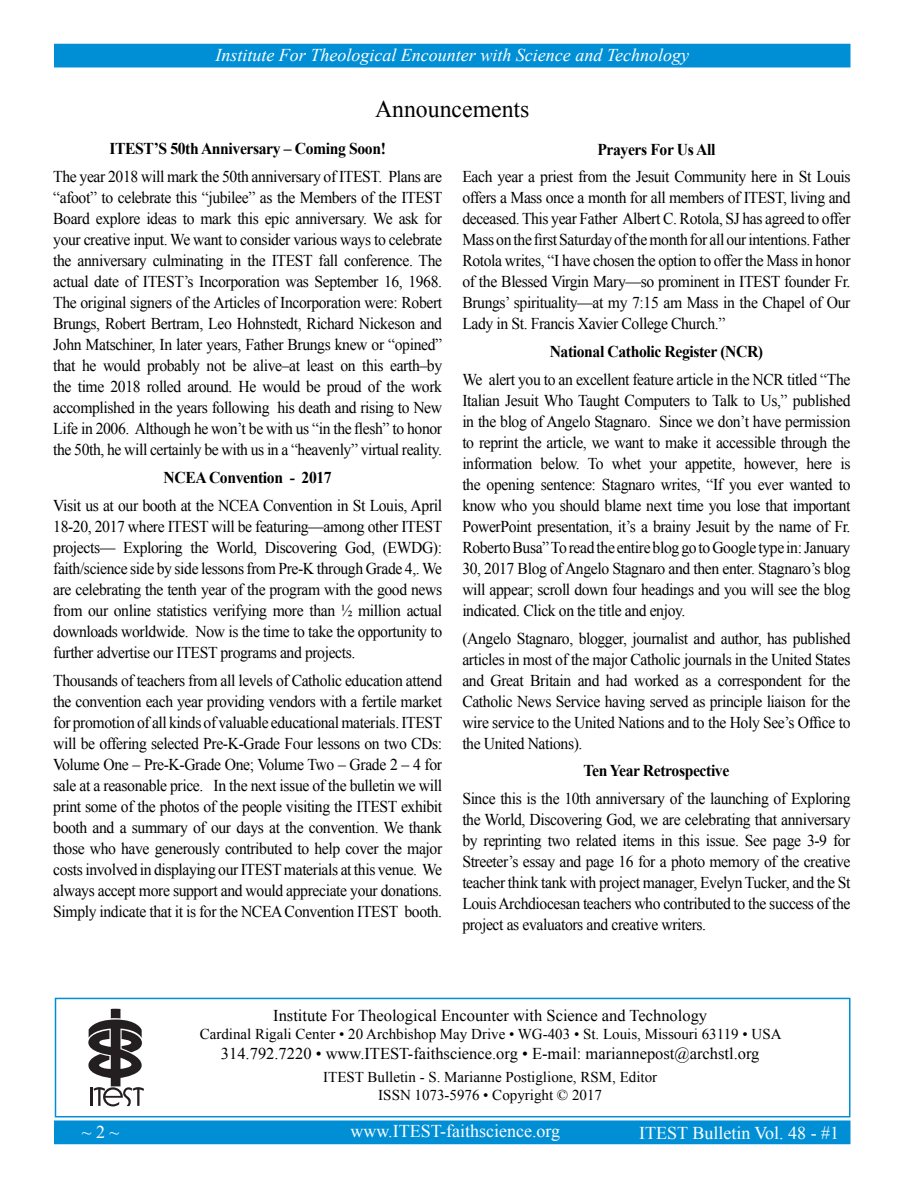
<style>
.page{position:relative;width:918px;height:1188px;background:#fff}
.page>*{position:absolute;margin:0;border:0;box-sizing:border-box;transform-origin:0 0}
.t1{font:24px "Times New Roman";color:#000}
.t2{font:italic 18px "Times New Roman";color:#fff}
.t3{font:18px "Times New Roman";color:#fff}
.t4{font:16.5px/21px "Times New Roman";letter-spacing:-.025em;color:#000;text-align:justify;scale:.95 1}
.t5{font:16.5px "Times New Roman";color:#000}
.t6{font:700 16.5px "Times New Roman";letter-spacing:-.025em;color:#000;scale:.95 1}
.t7{font:15px/18px "Times New Roman";color:#000;text-align:center}
</style>
<div class="page">
<div style="left:54px;top:1120px;width:796px;height:24px;background:#008fd5;border:2px solid #008fd5"></div>
<div style="left:54px;top:44px;width:796px;height:23px;background:#008fd5"></div>
<div style="left:55px;top:998px;width:795px;height:119px;border:2px solid #008fd5"></div>
<svg style="left:88px;top:1009px;width:56px;height:97px"></svg>
<p class="t2" style="left:215px;top:43px;width:475px">Institute For Theological Encounter with Science and Technology</p>
<h1 class="t1" style="left:375px;top:93px;width:156px">Announcements</h1>
<p class="t6" style="left:109px;top:137px;width:292px">ITEST’S 50th Anniversary – Coming Soon!</p>
<p class="t4" style="left:53px;top:166px;width:411px">The year 2018 will mark the 50th anniversary of ITEST. Plans are “afoot” to celebrate this “jubilee” as the Members of the ITEST Board explore ideas to mark this epic anniversary. We ask for your creative input. We want to consider various ways to celebrate the anniversary culminating in the ITEST fall conference. The actual date of ITEST’s Incorporation was September 16, 1968.<br>The original signers of the Articles of Incorporation were: Robert Brungs, Robert Bertram, Leo Hohnstedt, Richard Nickeson and John Matschiner, In later years, Father Brungs knew or “opined” that he would probably not be alive–at least on this earth–by the time 2018 rolled around. He would be proud of the work accomplished in the years following his death and rising to New Life in 2006. Although he won’t be with us “in the flesh” to honor the 50th, he will certainly be with us in a “heavenly” virtual reality.</p>
<p class="t6" style="left:164px;top:466px;width:179px">NCEA Convention - 2017</p>
<p class="t4" style="left:53px;top:494px;width:411px">Visit us at our booth at the NCEA Convention in St Louis, April 18-20, 2017 where ITEST will be featuring—among other ITEST projects— Exploring the World, Discovering God, (EWDG): faith/science side by side lessons from Pre-K through Grade 4,. We are celebrating the tenth year of the program with the good news from our online statistics verifying more than ½ million actual downloads worldwide. Now is the time to take the opportunity to further advertise our ITEST programs and projects.</p>
<p class="t4" style="left:53px;top:669px;width:411px">Thousands of teachers from all levels of Catholic education attend the convention each year providing vendors with a fertile market for promotion of all kinds of valuable educational materials. ITEST will be offering selected Pre-K-Grade Four lessons on two CDs:<br>Volume One – Pre-K-Grade One; Volume Two – Grade 2 – 4 for sale at a reasonable price. In the next issue of the bulletin we will print some of the photos of the people visiting the ITEST exhibit booth and a summary of our days at the convention. We thank those who have generously contributed to help cover the major costs involved in displaying our ITEST materials at this venue. We always accept more support and would appreciate your donations.<br>Simply indicate that it is for the NCEA Convention ITEST booth.</p>
<p class="t6" style="left:597px;top:138px;width:126px">Prayers For Us All</p>
<p class="t4" style="left:462px;top:166px;width:410px">Each year a priest from the Jesuit Community here in St Louis offers a Mass once a month for all members of ITEST, living and deceased. This year Father Albert C. Rotola, SJ has agreed to offer Mass on the first Saturday of the month for all our intentions. Father Rotola writes, “I have chosen the option to offer the Mass in honor of the Blessed Virgin Mary—so prominent in ITEST founder Fr.<br>Brungs’ spirituality—at my 7:15 am Mass in the Chapel of Our Lady in St. Francis Xavier College Church.”</p>
<p class="t6" style="left:550px;top:340px;width:226px">National Catholic Register (NCR)</p>
<p class="t4" style="left:462px;top:369px;width:410px">We alert you to an excellent feature article in the NCR titled “The Italian Jesuit Who Taught Computers to Talk to Us,” published in the blog of Angelo Stagnaro. Since we don’t have permission to reprint the article, we want to make it accessible through the information below. To whet your appetite, however, here is the opening sentence: Stagnaro writes, “If you ever wanted to know who you should blame next time you lose that important PowerPoint presentation, it’s a brainy Jesuit by the name of Fr.<br>Roberto Busa” To read the entire blog go to Google type in: January 30, 2017 Blog of Angelo Stagnaro and then enter. Stagnaro’s blog will appear; scroll down four headings and you will see the blog indicated. Click on the title and enjoy.</p>
<p class="t4" style="left:462px;top:627px;width:410px">(Angelo Stagnaro, blogger, journalist and author, has published articles in most of the major Catholic journals in the United States and Great Britain and had worked as a correspondent for the Catholic News Service having served as principle liaison for the wire service to the United Nations and to the Holy See’s Office to the United Nations).</p>
<p class="t6" style="left:583px;top:759px;width:155px">Ten Year Retrospective</p>
<p class="t4" style="left:462px;top:788px;width:410px">Since this is the 10th anniversary of the launching of Exploring the World, Discovering God, we are celebrating that anniversary by reprinting two related items in this issue. See page 3-9 for Streeter’s essay and page 16 for a photo memory of the creative teacher think tank with project manager, Evelyn Tucker, and the St Louis Archdiocesan teachers who contributed to the success of the project as evaluators and creative writers.</p>
<p class="t3" style="left:82px;top:1120px;width:39px">~ 2 ~</p>
<p class="t5" style="left:273px;top:1005px;width:436px">Institute For Theological Encounter with Science and Technology</p>
<p class="t7" style="left:200px;top:1025px;width:583px">Cardinal Rigali Center • 20 Archbishop May Drive • WG-403 • St. Louis, Missouri 63119 • USA</p>
<p class="t5" style="left:221px;top:1043px;width:540px">314.792.7220 • www.ITEST-faithscience.org • E-mail: mariannepost@archstl.org</p>
<p class="t7" style="left:323px;top:1067px;width:335px">ITEST Bulletin - S. Marianne Postiglione, RSM, Editor<br>ISSN 1073-5976 • Copyright © 2017</p>
<p class="t3" style="left:350px;top:1119px;width:211px">www.ITEST-faithscience.org</p>
<p class="t3" style="left:639px;top:1120px;width:202px">ITEST Bulletin Vol. 48 - #1</p>
</div>
